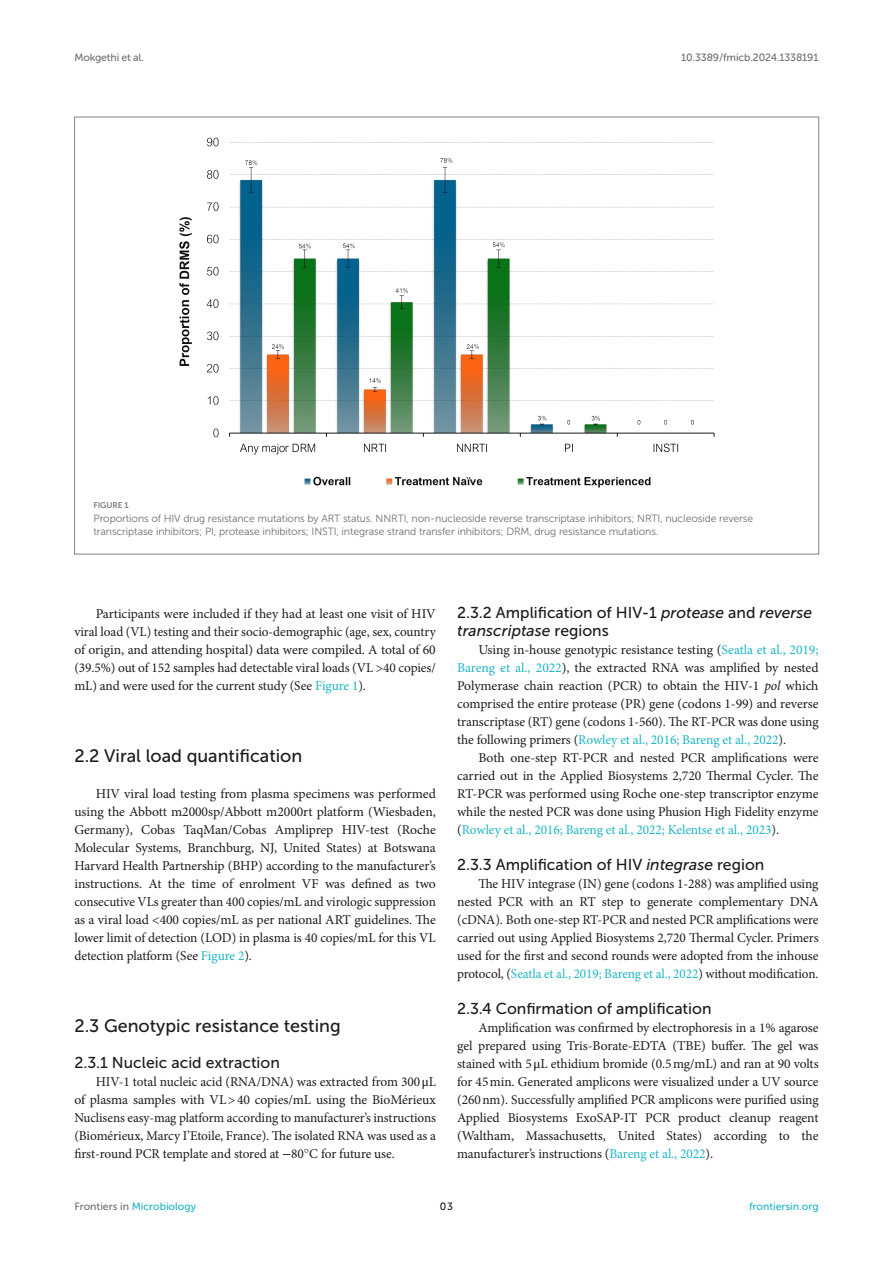
<style>
.page{position:relative;width:893px;height:1263px;background:#fff}
.page>*{position:absolute;margin:0;border:0;box-sizing:border-box;transform-origin:0 0}
.HEAD_2{font:18px "Museo Sans 500";color:#1b1c1b}
.HEAD_3{font:15.75px/18px "Museo Sans 500";color:#1b1c1b}
.HEAD_3_after_HEAD_2{font:15.75px "Museo Sans 500";color:#1b1c1b}
.TEXT_FLUSH{font:13.5px/18px "Minion Pro";letter-spacing:-.005em;color:#1b1c1b;text-align:justify}
.TEXT{font:13.5px/18px "Minion Pro";letter-spacing:-.005em;color:#1b1c1b;text-align:justify}
.FIG_LEG{font:10.5px/13.5px "Museo Sans 300";letter-spacing:-.01em;color:#706f70}
.t1{font:10.5px "Museo Sans 500";letter-spacing:-.015em;color:#706f70}
.t2{font:10.5px "Museo Sans 500";color:#1db5c3}
.t3{font:10.5px "Museo Sans 500";color:#1b1c1b}
.FIG_HD{font:8.25px "Museo Sans 700";letter-spacing:-.01em;color:#7e7f7f}
.s1{color:#1db5c3}
.s2{font-family:"STIX General"}
.s3{font-family:"STIX"}
.s4{font-style:italic}
.s5{color:#706f70}
</style>
<div class="page">
<img style="left:179px;top:137px;width:536px;height:351px">
<p class="t1" style="left:74px;top:51px;width:71px">Mokgethi et al.</p>
<p class="t1" style="left:681px;top:51px;width:139px">10.3389/fmicb.2024.1338191</p>
<p class="FIG_HD" style="left:94px;top:501px;width:37px">FIGURE 1</p>
<p class="FIG_LEG" style="left:94px;top:511px;width:661px">Proportions of HIV drug resistance mutations by ART status. NNRTI, non-nucleoside reverse transcriptase inhibitors; NRTI, nucleoside reverse transcriptase inhibitors; PI, protease inhibitors; INSTI, integrase strand transfer inhibitors; DRM, drug resistance mutations.</p>
<p class="TEXT" style="left:74px;top:605px;width:363px;text-indent:21px">Participants were included if they had at least one visit of HIV viral load (VL) testing and their socio-demographic (age, sex, country of origin, and attending hospital) data were compiled. A total of 60 (39.5%) out of 152 samples had detectable viral loads (VL &gt;40 copies/ mL) and were used for the current study (See <span class="s1">Figure 1</span>).</p>
<p class="HEAD_2" style="left:74px;top:746px;width:229px">2.2 Viral load quantification</p>
<p class="TEXT_FLUSH" style="left:74px;top:785px;width:363px;text-indent:21px">HIV viral load testing from plasma specimens was performed using the Abbott m2000sp/Abbott m2000rt platform (Wiesbaden, Germany), Cobas TaqMan/Cobas Ampliprep HIV-test (Roche Molecular Systems, Branchburg, NJ, United States) at Botswana Harvard Health Partnership (BHP) according to the manufacturer’s instructions. At the time of enrolment VF was defined as two consecutive VLs greater than 400 copies/mL and virologic suppression as a viral load &lt;400 copies/mL as per national ART guidelines. The lower limit of detection (LOD) in plasma is 40 copies/mL for this VL detection platform (See <span class="s1">Figure 2</span>).</p>
<p class="HEAD_2" style="left:74px;top:1016px;width:268px">2.3 Genotypic resistance testing</p>
<p class="HEAD_3_after_HEAD_2" style="left:74px;top:1054px;width:207px">2.3.1 Nucleic acid extraction</p>
<p class="TEXT_FLUSH" style="left:74px;top:1073px;width:363px;text-indent:21px">HIV-1 total nucleic acid (RNA/DNA) was extracted from 300<span class="s2">μ</span>L of plasma samples with VL&gt;40 copies/mL using the BioMérieux Nuclisens easy-mag platform according to manufacturer’s instructions (Biomérieux, Marcy I’Etoile, France). The isolated RNA was used as a first-round PCR template and stored at <span class="s2">−</span>80<span class="s3">°</span>C for future use.</p>
<p class="HEAD_3" style="left:457px;top:604px;width:357px">2.3.2 Amplification of HIV-1 <span class="s4">protease</span> and <span class="s4">reverse transcriptase</span> regions</p>
<p class="TEXT_FLUSH" style="left:457px;top:641px;width:363px;text-indent:21px">Using in-house genotypic resistance testing (<span class="s1">Seatla et al., 2019; Bareng et al., 2022</span>), the extracted RNA was amplified by nested Polymerase chain reaction (PCR) to obtain the HIV-1 <span class="s4">pol</span> which comprised the entire protease (PR) gene (codons 1-99) and reverse transcriptase (RT) gene (codons 1-560). The RT-PCR was done using the following primers (<span class="s1">Rowley et al., 2016; Bareng et al., 2022</span>).</p>
<p class="TEXT" style="left:457px;top:749px;width:363px;text-indent:21px">Both one-step RT-PCR and nested PCR amplifications were carried out in the Applied Biosystems 2,720 Thermal Cycler. The RT-PCR was performed using Roche one-step transcriptor enzyme while the nested PCR was done using Phusion High Fidelity enzyme (<span class="s1">Rowley et al., 2016; Bareng et al., 2022; Kelentse et al., 2023</span>).</p>
<p class="HEAD_3" style="left:457px;top:856px;width:309px">2.3.3 Amplification of HIV <span class="s4">integrase</span> region</p>
<p class="TEXT_FLUSH" style="left:457px;top:875px;width:363px;text-indent:21px">The HIV integrase (IN) gene (codons 1-288) was amplified using nested PCR with an RT step to generate complementary DNA (cDNA). Both one-step RT-PCR and nested PCR amplifications were carried out using Applied Biosystems 2,720 Thermal Cycler. Primers used for the first and second rounds were adopted from the inhouse protocol, (<span class="s1">Seatla et al., 2019; Bareng et al., 2022</span>) without modification.</p>
<p class="HEAD_3" style="left:457px;top:1000px;width:256px">2.3.4 Confirmation of amplification</p>
<p class="TEXT_FLUSH" style="left:457px;top:1019px;width:363px;text-indent:21px">Amplification was confirmed by electrophoresis in a 1% agarose gel prepared using Tris-Borate-EDTA (TBE) buffer. The gel was stained with 5<span class="s2">μ</span>L ethidium bromide (0.5mg/mL) and ran at 90 volts for 45min. Generated amplicons were visualized under a UV source (260nm). Successfully amplified PCR amplicons were purified using Applied Biosystems ExoSAP-IT PCR product cleanup reagent (Waltham, Massachusetts, United States) according to the manufacturer’s instructions (<span class="s1">Bareng et al., 2022</span>).</p>
<p class="t2" style="left:74px;top:1200px;width:123px"><span class="s5">Frontiers in</span> Microbiology</p>
<p class="t3" style="left:440px;top:1200px;width:15px">03</p>
<p class="t2" style="left:749px;top:1200px;width:71px">frontiersin.org</p>
</div>
